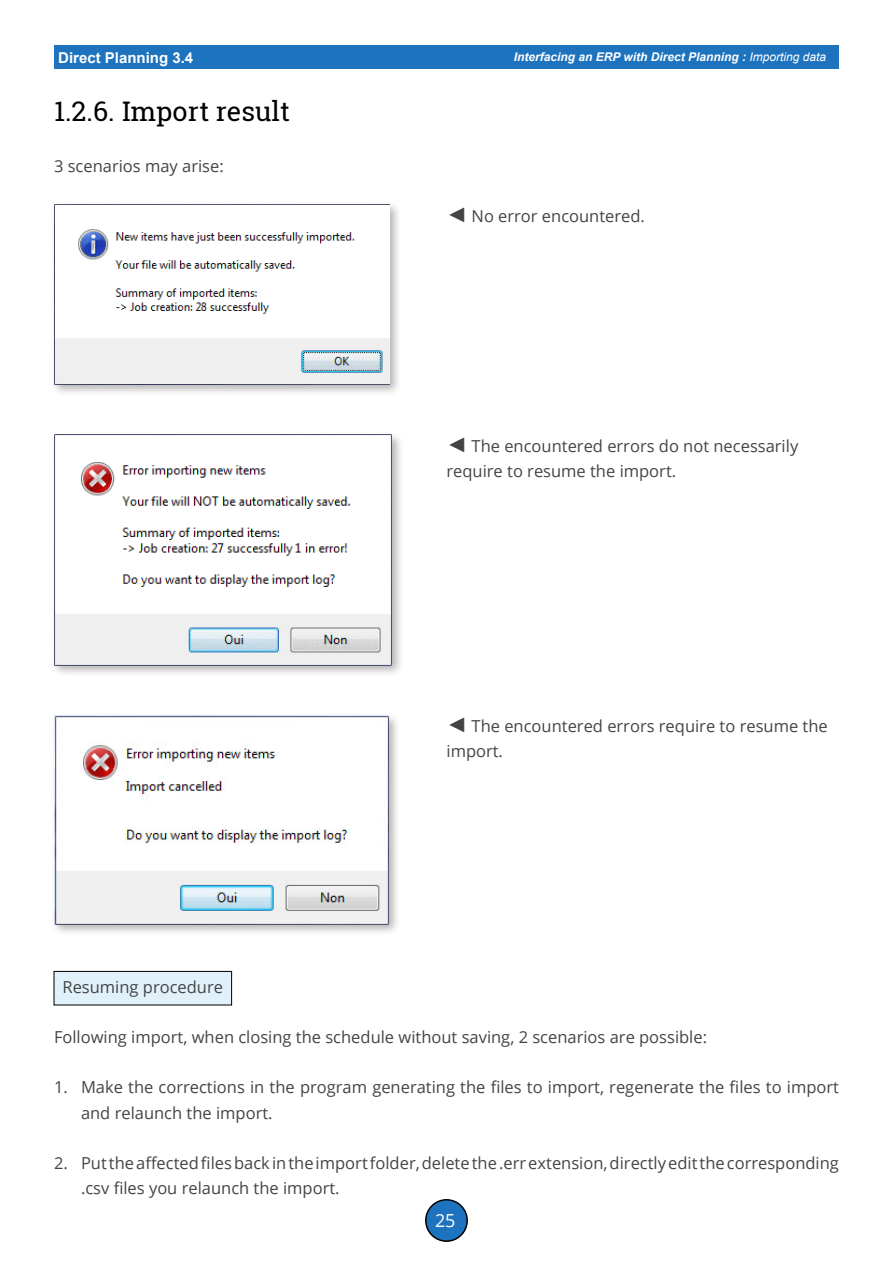
<style>
.page{position:relative;width:893px;height:1263px;background:#fff}
.page>*{position:absolute;margin:0;border:0;box-sizing:border-box;transform-origin:0 0}
.t1{font:27px "Roboto Slab";color:#000}
.t2{font:18px "Open Sans";color:#fff}
.Sous-section{font:16.5px/25.2px "Open Sans";color:#444}
.t3{font:700 15px "Arial";color:#fff}
.t4{font:italic 700 12px "Arial";color:#fff}
.s1{font-weight:400}
.s2{font-family:"Arial";font-size:21px}
</style>
<div class="page">
<div style="left:426px;top:1200px;width:41px;height:41px;background:#1e73be;border-radius:50%"></div>
<div style="left:425px;top:1199px;width:43px;height:43px;border:2px solid #000;border-radius:50%"></div>
<div style="left:54px;top:45px;width:785px;height:24px;background:#1e73be"></div>
<div style="left:54px;top:971px;width:178px;height:34px;background:#e0f1fa"></div>
<div style="left:54px;top:971px;width:178px;height:34px;border:1px solid #000"></div>
<div style="left:50px;top:200px;width:352px;height:196px;background:#000;opacity:.3"></div>
<img style="left:54px;top:204px;width:336px;height:180px">
<div style="left:50px;top:431px;width:354px;height:247px;background:#000;opacity:.3"></div>
<img style="left:54px;top:434px;width:337px;height:231px">
<div style="left:50px;top:712px;width:351px;height:225px;background:#000;opacity:.3"></div>
<img style="left:54px;top:715px;width:334px;height:209px">
<p class="t3" style="left:58px;top:47px;width:137px">Direct Planning 3.4</p>
<p class="t4" style="left:514px;top:49px;width:314px">Interfacing an ERP with Direct Planning : <span class="s1">Importing data</span></p>
<p class="t1" style="left:54px;top:93px;width:237px">1.2.6. Import result</p>
<p class="Sous-section" style="left:54px;top:153px;width:171px">3 scenarios may arise:</p>
<p class="Sous-section" style="left:446px;top:203px;width:200px"><span class="s2">◄</span> No error encountered.</p>
<p class="Sous-section" style="left:446px;top:433px;width:353px"><span class="s2">◄</span> The encountered errors do not necessarily require to resume the import.</p>
<p class="Sous-section" style="left:446px;top:713px;width:383px"><span class="s2">◄</span> The encountered errors require to resume the import.</p>
<p class="Sous-section" style="left:63px;top:973px;width:162px">Resuming procedure</p>
<p class="Sous-section" style="left:54px;top:1024px;width:655px">Following import, when closing the schedule without saving, 2 scenarios are possible:</p>
<p class="Sous-section" style="left:81px;top:1074px;width:759px;text-indent:-27px">1. Make the corrections in the program generating the files to import, regenerate the files to import and relaunch the import.</p>
<p class="Sous-section" style="left:81px;top:1150px;width:759px;text-indent:-27px">2. Put the affected files back in the import folder, delete the .err extension, directly edit the corresponding .csv files you relaunch the import.</p>
<p class="t2" style="left:435px;top:1208px;width:22px">25</p>
</div>
